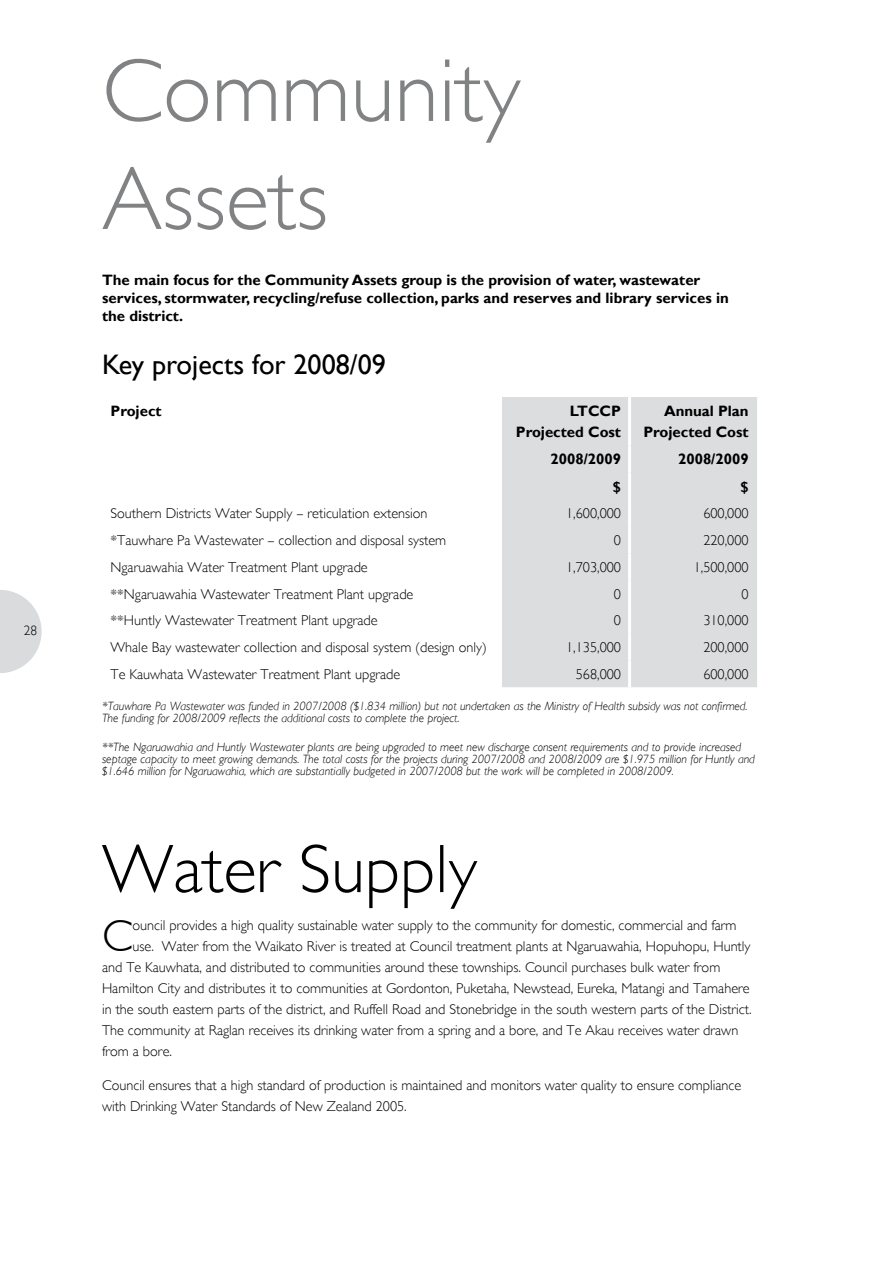
<style>
.page{position:relative;width:893px;height:1263px;background:#fff}
.page>*{position:absolute;margin:0;border:0;box-sizing:border-box;transform-origin:0 0}
.t1{font:300 90px/108px "Gill Sans";color:#808284}
.t2{font:300 69px "Gill Sans";color:#000}
.t3{font:300 45px "Gill Sans";color:#000}
.t4{font:28.2px "Gill Sans";color:#000}
.t5{font:700 15px/18px "Gill Sans";color:#000;text-align:right}
.t6{font:300 14.25px/21px "Gill Sans";color:#000}
.t7{font:300 13.5px "Gill Sans";color:#000}
.t8{font:italic 300 12px/12px "Gill Sans";color:#000}
</style>
<div class="page">
<svg style="left:0;top:590px;width:42px;height:83px"></svg>
<div style="left:502px;top:397px;width:255px;height:290px;background:#dcddde"></div>
<hr style="left:628px;top:397px;width:3px;height:48px;background:#fff">
<hr style="left:628px;top:445px;width:3px;height:28px;background:#fff">
<hr style="left:628px;top:473px;width:3px;height:27px;background:#fff">
<hr style="left:628px;top:500px;width:3px;height:27px;background:#fff">
<hr style="left:628px;top:527px;width:3px;height:27px;background:#fff">
<hr style="left:628px;top:554px;width:3px;height:26px;background:#fff">
<hr style="left:628px;top:580px;width:3px;height:27px;background:#fff">
<hr style="left:628px;top:607px;width:3px;height:27px;background:#fff">
<hr style="left:628px;top:634px;width:3px;height:26px;background:#fff">
<hr style="left:628px;top:660px;width:3px;height:27px;background:#fff">
<p class="t7" style="left:24px;top:622px;width:15px">28</p>
<h1 class="t1" style="left:102px;top:37px;width:420px">Community<br>Assets</h1>
<p class="t5" style="left:102px;top:271px;width:628px;text-align:left">The main focus for the Community Assets group is the provision of water, wastewater services, stormwater, recycling/refuse collection, parks and reserves and library services in the district.</p>
<h3 class="t4" style="left:102px;top:348px;width:285px">Key projects for 2008/09</h3>
<p class="t5" style="left:111px;top:402px;width:53px">Project</p>
<p class="t5" style="left:516px;top:401px;width:107px;line-height:21px">LTCCP<br>Projected Cost</p>
<p class="t5" style="left:643px;top:401px;width:107px;line-height:21px">Annual Plan<br>Projected Cost</p>
<p class="t5" style="left:551px;top:451px;width:72px">2008/2009</p>
<p class="t5" style="left:678px;top:451px;width:72px">2008/2009</p>
<p class="t5" style="left:613px;top:478px;width:10px">$</p>
<p class="t5" style="left:740px;top:478px;width:10px">$</p>
<p class="t6" style="left:111px;top:503px;width:319px">Southern Districts Water Supply – reticulation extension</p>
<p class="t6" style="left:566px;top:503px;width:56px">1 ,600,000</p>
<p class="t6" style="left:703px;top:503px;width:47px">600,000</p>
<p class="t6" style="left:111px;top:530px;width:337px">*Tauwhare Pa Wastewater – collection and disposal system</p>
<p class="t6" style="left:614px;top:530px;width:9px">0</p>
<p class="t6" style="left:703px;top:530px;width:47px">220,000</p>
<p class="t6" style="left:111px;top:557px;width:259px">Ngaruawahia Water Treatment Plant upgrade</p>
<p class="t6" style="left:566px;top:557px;width:56px">1 ,703,000</p>
<p class="t6" style="left:694px;top:557px;width:56px">1 ,500,000</p>
<p class="t6" style="left:111px;top:583px;width:304px">**Ngaruawahia Wastewater Treatment Plant upgrade</p>
<p class="t6" style="left:614px;top:583px;width:9px">0</p>
<p class="t6" style="left:741px;top:583px;width:9px">0</p>
<p class="t6" style="left:111px;top:610px;width:269px">**Huntly Wastewater Treatment Plant upgrade</p>
<p class="t6" style="left:614px;top:610px;width:9px">0</p>
<p class="t6" style="left:703px;top:610px;width:47px">31 0,000</p>
<p class="t6" style="left:111px;top:637px;width:378px">Whale Bay wastewater collection and disposal system (design only)</p>
<p class="t6" style="left:566px;top:637px;width:56px">1 ,1 35,000</p>
<p class="t6" style="left:703px;top:637px;width:47px">200,000</p>
<p class="t6" style="left:111px;top:663px;width:291px">Te Kauwhata Wastewater Treatment Plant upgrade</p>
<p class="t6" style="left:576px;top:663px;width:47px">568,000</p>
<p class="t6" style="left:703px;top:663px;width:47px">600,000</p>
<p class="t8" style="left:102px;top:700px;width:647px">*Tauwhare Pa Wastewater was funded in 2007/2008 ($1.834 million) but not undertaken as the Ministry of Health subsidy was not confirmed.<br>The funding for 2008/2009 reflects the additional costs to complete the project.</p>
<p class="t8" style="left:102px;top:741px;width:654px">**The Ngaruawahia and Huntly Wastewater plants are being upgraded to meet new discharge consent requirements and to provide increased septage capacity to meet growing demands. The total costs for the projects during 2007/2008 and 2008/2009 are $1.975 million for Huntly and $1.646 million for Ngaruawahia, which are substantially budgeted in 2007/2008 but the work will be completed in 2008/2009.</p>
<h2 class="t2" style="left:102px;top:829px;width:376px">Water Supply</h2>
<h3 class="t3" style="left:102px;top:910px;width:32px">C</h3>
<p class="t6" style="left:133px;top:915px;width:606px">ouncil provides a high quality sustainable water supply to the community for domestic, commercial and farm</p>
<p class="t6" style="left:133px;top:936px;width:620px">use. Water from the Waikato River is treated at Council treatment plants at Ngaruawahia, Hopuhopu, Huntly</p>
<p class="t6" style="left:102px;top:957px;width:620px">and Te Kauwhata, and distributed to communities around these townships. Council purchases bulk water from</p>
<p class="t6" style="left:102px;top:978px;width:649px">Hamilton City and distributes it to communities at Gordonton, Puketaha, Newstead, Eureka, Matangi and Tamahere</p>
<p class="t6" style="left:102px;top:999px;width:651px">in the south eastern parts of the district, and Ruffell Road and Stonebridge in the south western parts of the District.</p>
<p class="t6" style="left:102px;top:1020px;width:638px">The community at Raglan receives its drinking water from a spring and a bore, and Te Akau receives water drawn</p>
<p class="t6" style="left:102px;top:1041px;width:71px">from a bore.</p>
<p class="t6" style="left:102px;top:1075px;width:641px">Council ensures that a high standard of production is maintained and monitors water quality to ensure compliance with Drinking Water Standards of New Zealand 2005.</p>
</div>
